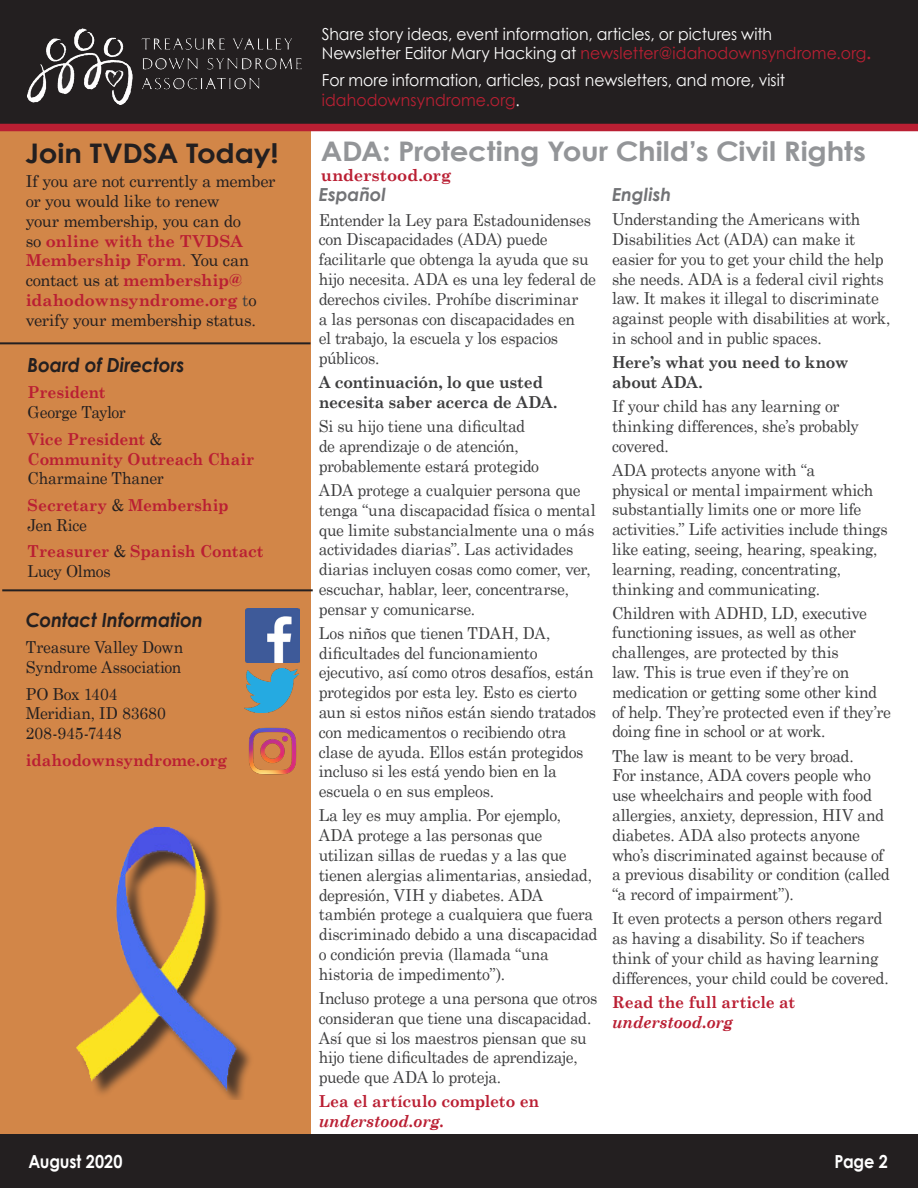
<style>
.page{position:relative;width:918px;height:1188px;background:#fff}
.page>*{position:absolute;margin:0;border:0;box-sizing:border-box;transform-origin:0 0}
.t1{font:700 27px "Century Gothic";letter-spacing:-.005em;color:#939598;scale:1.09 1}
.t2{font:700 27px "Century Gothic";letter-spacing:-.01em;color:#231f20;scale:1.09 1}
.Frutiger_24_Header{font:italic 700 19.5px "Century Gothic";letter-spacing:-.005em;color:#231f20;scale:.95 1}
.Body_Copy{font:italic 700 19.5px "Century Gothic";letter-spacing:-.005em;color:#231f20;scale:.95 1}
.t3{font:700 18px "Century Gothic";letter-spacing:-.005em;color:#fff;scale:.9 1}
.Frutiger_24_Header-2{font:italic 700 18px "Century Gothic";letter-spacing:-.005em;color:#727376}
.Frutiger_24_Header-3{font:16.5px/19.8px "Century Schoolbook";letter-spacing:-.02em;color:#3e3e3f;scale:.95 1}
.Frutiger_24_Header-4{font:700 16.5px/19.8px "Century Schoolbook";color:#ba1f33;scale:.95 1}
.t4{font:16.5px/19.8px "Century Gothic";color:#fff;scale:.95 1}
.Frutiger_24_Header-5{font:16.5px/19.8px "Century Schoolbook";letter-spacing:-.02em;color:#231f20}
.Frutiger_24_Header-6{font:700 16.5px/19.8px "Century Schoolbook";letter-spacing:-.02em;color:#3e3e3f;scale:.95 1}
.Frutiger_24_Header-7{font:16.5px/19.8px "Century Schoolbook";letter-spacing:-.02em;color:#231f20;scale:.95 1}
.Frutiger_24_Header-8{font:16.5px/19.8px "Century Schoolbook";color:#231f20;scale:.95 1}
.Frutiger_24_Header-9{font:700 16.5px "Century Schoolbook";color:#ba1f33}
.s1{font-weight:700;color:#ba1f33}
.s2{color:#3e3e3f}
.s3{font-weight:400;color:#231f20}
.s4{color:#ba1f33}
.s5{font-family:"Century Schoolbook";font-weight:700;color:#ba1f33}
.s6{font-style:italic}
</style>
<div class="page">
<div style="left:0;top:0;width:310px;height:1188px;background:#d28648"></div>
<div style="left:0;top:0;width:918px;height:130px;background:#231f20"></div>
<div style="left:0;top:1134px;width:918px;height:54px;background:#231f20"></div>
<img style="left:27px;top:28px;width:275px;height:76px">
<div style="left:0;top:124px;width:918px;height:7px;background:#ba1f33"></div>
<hr style="left:0;top:342px;width:310px;height:2px;background:#231f20">
<img style="left:246px;top:608px;width:54px;height:54px">
<img style="left:249px;top:727px;width:48px;height:48px">
<img style="left:245px;top:669px;width:54px;height:44px">
<hr style="left:2px;top:589px;width:311px;height:2px;background:#231f20">
<div style="left:80px;top:829px;width:175px;height:270px;background:#231f20;opacity:.75"></div>
<img style="left:76px;top:868px;width:150px;height:224px">
<p class="t2" style="left:25px;top:133px;width:234px">Join TVDSA Today!</p>
<p class="Frutiger_24_Header-5" style="left:26px;top:170px;width:251px">If you are not currently a member or you would like to renew<br>your membership, you can do<br>so <span class="s1">online with the TVDSA<br>Membership Form</span><span class="s2">.</span> You can contact us at <span class="s1">membership@ idahodownsyndrome.org</span> <span class="s2">t</span>o verify your membership status.</p>
<p class="Body_Copy" style="left:28px;top:350px;width:167px">Board of Directors</p>
<p class="Frutiger_24_Header-7" style="left:28px;top:381px;width:105px"><span class="s1">President<br></span>George Taylor</p>
<p class="Frutiger_24_Header-4" style="left:28px;top:428px;width:240px">Vice President <span class="s3">&amp;<br></span>Community Outreach Chair<br><span class="s3">Charmaine Thaner</span></p>
<p class="Frutiger_24_Header-4" style="left:28px;top:494px;width:213px">Secretary <span class="s3">&amp;</span> Membership<br><span class="s3">Jen Rice</span></p>
<p class="Frutiger_24_Header-4" style="left:28px;top:541px;width:250px">Treasurer <span class="s3">&amp;</span> Spanish Contact<br><span class="s3">Lucy Olmos</span></p>
<p class="Frutiger_24_Header" style="left:26px;top:605px;width:188px">Contact Information</p>
<p class="Frutiger_24_Header-7" style="left:26px;top:636px;width:167px">Treasure Valley Down<br>Syndrome Association</p>
<p class="Frutiger_24_Header-8" style="left:26px;top:682px;width:149px">PO Box 1404<br>Meridian, ID 83680<br>208-945-7448</p>
<p class="Frutiger_24_Header-4" style="left:26px;top:749px;width:213px">idahodownsyndrome.org</p>
<p class="t4" style="left:322px;top:24px;width:580px">Share story ideas, event information, articles, or pictures with<br>Newsletter Editor Mary Hacking at <span class="s4">newsletter@idahodownsyndrome.org</span><span class="s5">.</span></p>
<p class="t4" style="left:322px;top:70px;width:489px">For more information, articles, past newsletters, and more, visit <span class="s4">idahodownsyndrome.org</span>.</p>
<p class="t1" style="left:321px;top:130px;width:502px">ADA: Protecting Your Child’s Civil Rights</p>
<p class="Frutiger_24_Header-9" style="left:321px;top:162px;width:132px">understood.org</p>
<p class="Frutiger_24_Header-2" style="left:612px;top:181px;width:61px">English</p>
<p class="Frutiger_24_Header-3" style="left:612px;top:208px;width:295px">Understanding the Americans with Disabilities Act (ADA) can make it easier for you to get your child the help she needs. ADA is a federal civil rights law. It makes it illegal to discriminate against people with disabilities at work, in school and in public spaces.</p>
<p class="Frutiger_24_Header-6" style="left:612px;top:351px;width:251px">Here’s what you need to know about ADA.</p>
<p class="Frutiger_24_Header-3" style="left:612px;top:395px;width:262px">If your child has any learning or thinking differences, she’s probably covered.</p>
<p class="Frutiger_24_Header-3" style="left:612px;top:458px;width:292px">ADA protects anyone with “a<br>physical or mental impairment which substantially limits one or more life activities.” Life activities include things like eating, seeing, hearing, speaking, learning, reading, concentrating, thinking and communicating.</p>
<p class="Frutiger_24_Header-3" style="left:612px;top:601px;width:295px">Children with ADHD, LD, executive functioning issues, as well as other challenges, are protected by this<br>law. This is true even if they’re on medication or getting some other kind of help. They’re protected even if they’re doing fine in school or at work.</p>
<p class="Frutiger_24_Header-3" style="left:612px;top:744px;width:294px">The law is meant to be very broad.<br>For instance, ADA covers people who use wheelchairs and people with food allergies, anxiety, depression, HIV and diabetes. ADA also protects anyone who’s discriminated against because of a previous disability or condition (called “a record of impairment”).</p>
<p class="Frutiger_24_Header-3" style="left:612px;top:907px;width:290px">It even protects a person others regard as having a disability. So if teachers think of your child as having learning differences, your child could be covered.</p>
<p class="Frutiger_24_Header-4" style="left:612px;top:991px;width:194px">Read the full article at <span class="s6">understood.org</span></p>
<p class="Frutiger_24_Header-2" style="left:319px;top:181px;width:68px">Español</p>
<p class="Frutiger_24_Header-3" style="left:319px;top:208px;width:293px">Entender la Ley para Estadounidenses con Discapacidades (ADA) puede facilitarle que obtenga la ayuda que su hijo necesita. ADA es una ley federal de derechos civiles. Prohíbe discriminar<br>a las personas con discapacidades en<br>el trabajo, la escuela y los espacios públicos.</p>
<p class="Frutiger_24_Header-6" style="left:319px;top:372px;width:253px">A continuación, lo que usted necesita saber acerca de ADA.</p>
<p class="Frutiger_24_Header-3" style="left:319px;top:415px;width:233px">Si su hijo tiene una dificultad de aprendizaje o de atención, probablemente estará protegido</p>
<p class="Frutiger_24_Header-3" style="left:319px;top:479px;width:293px">ADA protege a cualquier persona que tenga “una discapacidad física o mental que limite substancialmente una o más actividades diarias”. Las actividades diarias incluyen cosas como comer, ver, escuchar, hablar, leer, concentrarse, pensar y comunicarse.</p>
<p class="Frutiger_24_Header-3" style="left:319px;top:622px;width:294px">Los niños que tienen TDAH, DA, dificultades del funcionamiento ejecutivo, así como otros desafíos, están protegidos por esta ley. Esto es cierto aun si estos niños están siendo tratados con medicamentos o recibiendo otra clase de ayuda. Ellos están protegidos incluso si les está yendo bien en la escuela o en sus empleos.</p>
<p class="Frutiger_24_Header-3" style="left:319px;top:804px;width:295px">La ley es muy amplia. Por ejemplo, ADA protege a las personas que utilizan sillas de ruedas y a las que tienen alergias alimentarias, ansiedad, depresión, VIH y diabetes. ADA también protege a cualquiera que fuera discriminado debido a una discapacidad o condición previa (llamada “una historia de impedimento”).</p>
<p class="Frutiger_24_Header-3" style="left:319px;top:987px;width:295px">Incluso protege a una persona que otros consideran que tiene una discapacidad.<br>Así que si los maestros piensan que su hijo tiene dificultades de aprendizaje, puede que ADA lo proteja.</p>
<p class="Frutiger_24_Header-4" style="left:319px;top:1091px;width:234px">Lea el artículo completo en <span class="s6">understood.org.</span></p>
<p class="t3" style="left:28px;top:1148px;width:106px">August 2020</p>
<p class="t3" style="left:835px;top:1148px;width:61px">Page 2</p>
</div>
